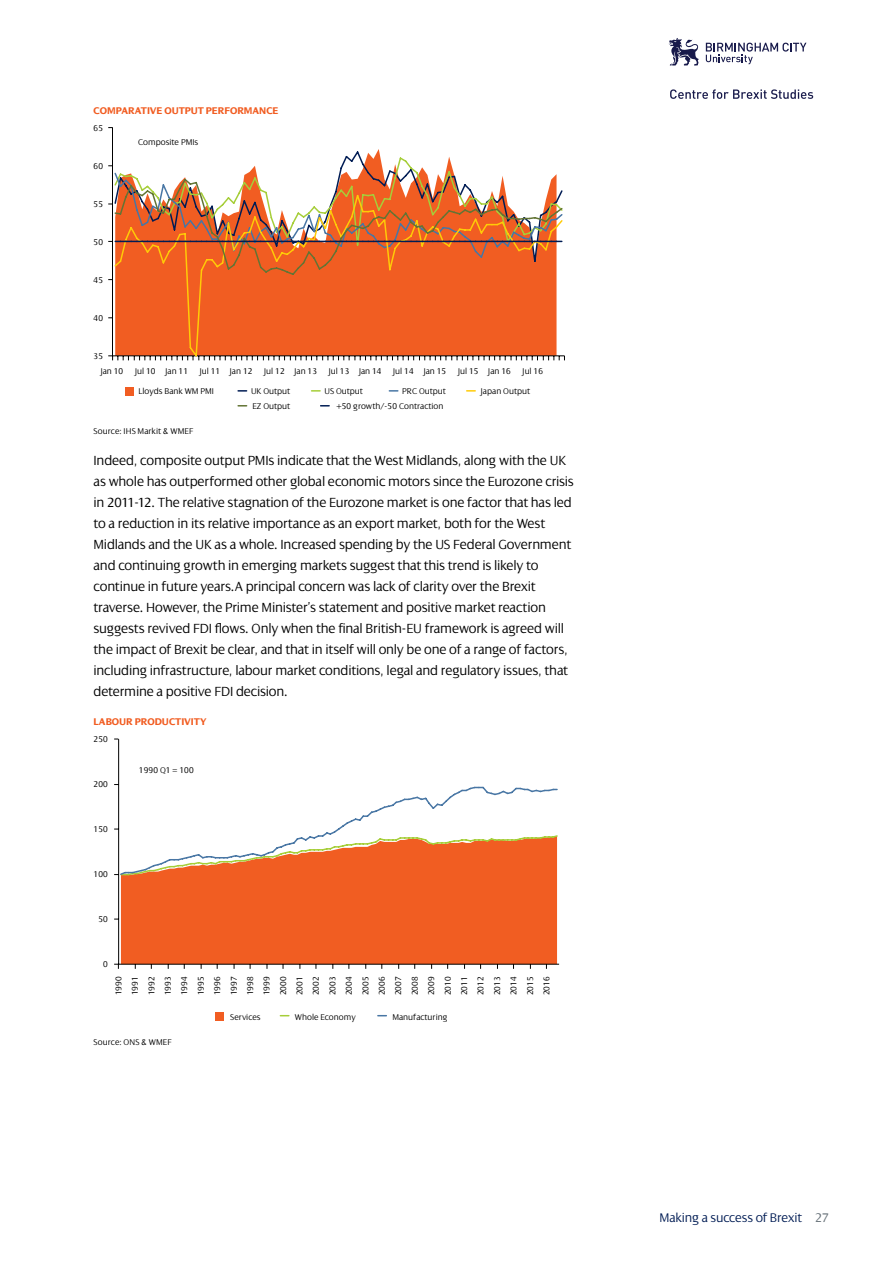
<style>
.page{position:relative;width:893px;height:1263px;background:#fff}
.page>*{position:absolute;margin:0;border:0;box-sizing:border-box;transform-origin:0 0}
.t1{font:300 14.25px/21px "Dialog";letter-spacing:-.015em;color:#000}
.t2{font:300 13.5px "Dialog";letter-spacing:-.01em;color:#001c54}
.t3{font:700 10.5px "Dialog";letter-spacing:-.005em;color:#f15d22}
.t4{font:300 9px/16.5px "Dialog";color:#000;text-align:justify}
.s1{color:#6a747b}
</style>
<div class="page">
<svg style="left:668px;top:38px;width:31px;height:28px"></svg>
<svg style="left:706px;top:43px;width:100px;height:21px"></svg>
<svg style="left:670px;top:89px;width:143px;height:10px"></svg>
<hr style="left:112px;top:128px;width:1px;height:228px;background:#000">
<svg style="left:108px;top:355px;width:457px;height:5px"></svg>
<svg style="left:113px;top:280px;width:451px;height:78px"></svg>
<svg style="left:108px;top:156px;width:455px;height:124px"></svg>
<div style="left:126px;top:387px;width:8px;height:9px;background:#f15d22"></div>
<svg style="left:238px;top:390px;width:9px;height:2px"></svg>
<svg style="left:312px;top:390px;width:8px;height:2px"></svg>
<svg style="left:389px;top:390px;width:9px;height:2px"></svg>
<svg style="left:467px;top:390px;width:8px;height:2px"></svg>
<div style="left:121px;top:876px;width:436px;height:88px;background:#f15d22"></div>
<hr style="left:118px;top:739px;width:1px;height:225px;background:#000">
<hr style="left:119px;top:964px;width:440px;height:1px;background:#000">
<svg style="left:114px;top:964px;width:5px;height:5px"></svg>
<svg style="left:114px;top:784px;width:444px;height:92px"></svg>
<div style="left:216px;top:1012px;width:8px;height:8px;background:#f15d22"></div>
<p class="t3" style="left:94px;top:105px;width:145px">COM PARATIVE OUTPUT PERFORMA</p>
<p class="t3" style="left:259px;top:105px;width:14px">NCE</p>
<p class="t4" style="left:94px;top:120px;width:11px">65</p>
<p class="t4" style="left:94px;top:158px;width:11px">60</p>
<p class="t4" style="left:94px;top:196px;width:11px">55</p>
<p class="t4" style="left:94px;top:234px;width:11px">50</p>
<p class="t4" style="left:94px;top:272px;width:11px">45</p>
<p class="t4" style="left:94px;top:310px;width:11px">40</p>
<p class="t4" style="left:94px;top:348px;width:11px">35</p>
<p class="t4" style="left:138px;top:134px;width:62px">Composite PMIs</p>
<p class="t4" style="left:99px;top:363px;width:445px">Jan 10 Jul 10 Jan 11 Jul 11 Jan 12 Jul 12 Jan 13 Jul 13 Jan 14 Jul 14 Jan 15 Jul 15 Jan 16 Jul 16</p>
<p class="t4" style="left:139px;top:383px;width:77px">Lloyds Bank WM PMI</p>
<p class="t4" style="left:251px;top:383px;width:41px">UK Output</p>
<p class="t4" style="left:324px;top:383px;width:40px">US Output</p>
<p class="t4" style="left:402px;top:383px;width:45px">PRC Output</p>
<p class="t4" style="left:480px;top:383px;width:52px">Japan Output</p>
<p class="t4" style="left:253px;top:398px;width:39px">EZ Output</p>
<p class="t4" style="left:337px;top:398px;width:108px">+50 growth/-50 Contraction</p>
<p class="t4" style="left:94px;top:423px;width:101px">Source: IHS Markit &amp; WMEF</p>
<p class="t1" style="left:94px;top:450px;width:482px">Indeed, composite output PMIs indicate that the West Midlands, along with the U K as whole has outperformed other global economic motors since the Eurozone crisis in 2011-12. The relative stagnation of the Eurozone market is one factor that has led to a reduction in its relative importance as an export market, both for the West Midlands and the U K as a whole. Increased spending by the US Federal Government and continuing growth in emerging markets suggest that this trend is likely to continue in future years.A principal concern was lack of clarity over the Brexit traverse. H owever, the Prime Minister’s statement and positive market reaction suggests revived FDI flows. Only when the final British-EU framework is agreed will the impact of Brexit be clear, and that in itself will only be one of a range of factors, including infrastructure, labour market conditions, legal and regulatory issues, that determine a positive FDI decision.</p>
<p class="t3" style="left:94px;top:716px;width:14px">LABOUR</p>
<p class="t3" style="left:135px;top:716px;width:8px">PRO</p>
<p class="t3" style="left:155px;top:716px;width:53px">DUCTIVITY</p>
<p class="t4" style="left:94px;top:730px;width:16px">250</p>
<p class="t4" style="left:94px;top:775px;width:16px">200</p>
<p class="t4" style="left:139px;top:762px;width:56px">1990 Q1 = 100</p>
<p class="t4" style="left:94px;top:820px;width:16px">150</p>
<p class="t4" style="left:94px;top:865px;width:16px">100</p>
<p class="t4" style="left:98px;top:910px;width:11px">50</p>
<p class="t4" style="left:103px;top:955px;width:6px">0</p>
<p class="t4" style="left:110px;top:995px;width:21px;rotate:-90deg">1990<br>1991<br>1992<br>1993<br>1994<br>1995<br>1996<br>1997<br>1998<br>1999<br>2000<br>2001<br>2002<br>2003<br>2004<br>2005<br>2006<br>2007<br>2008<br>2009<br>2010<br>2011<br>2012<br>2013<br>2014<br>2015<br>2016</p>
<p class="t4" style="left:230px;top:1009px;width:32px">Services</p>
<p class="t4" style="left:295px;top:1009px;width:62px">Whole Economy</p>
<p class="t4" style="left:392px;top:1009px;width:57px">Manufacturing</p>
<p class="t4" style="left:94px;top:1034px;width:80px">Source: ONS &amp; WMEF</p>
<p class="t2" style="left:659px;top:1210px;width:171px">Making a success of Brexit <span class="s1">27</span></p>
</div>
